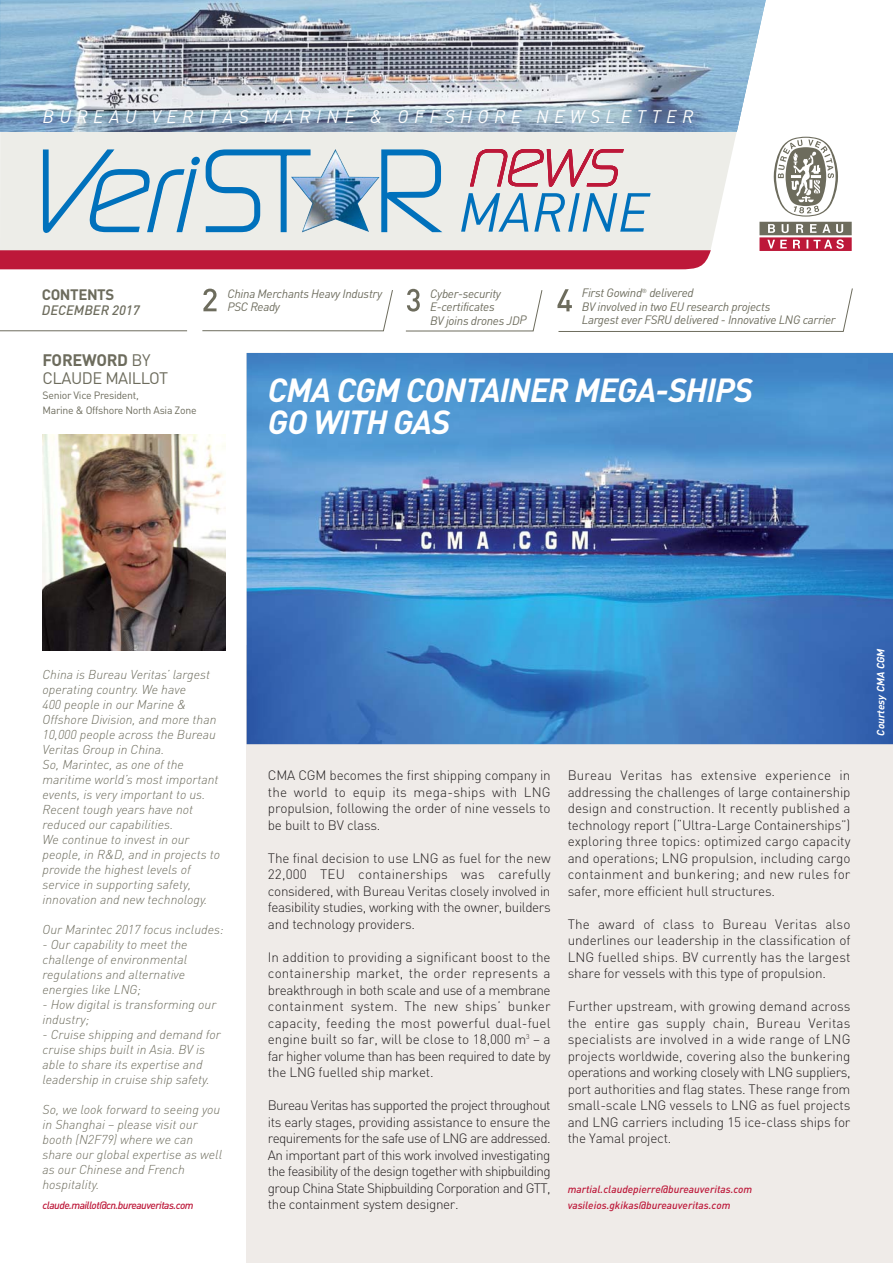
<style>
.page{position:relative;width:893px;height:1263px;background:#fff}
.page>*{position:absolute;margin:0;border:0;box-sizing:border-box;transform-origin:0 0}
.t1{font:italic 54px "DIN";color:#0071bc}
.t2{font:italic 700 33px/31.5px "DIN";letter-spacing:-.025em;color:#fff}
.t3{font:italic 18px "DIN";letter-spacing:.305em;color:#fff}
.t4{font:16.5px/18px "DIN";letter-spacing:-.03em;color:#6d6c5d}
.t5{font:700 15px "DIN";letter-spacing:-.025em;color:#6d6c5d}
.t6{font:300 13.5px/16.5px "DIN";letter-spacing:-.015em;color:#231f20;text-align:justify}
.t7{font:italic 500 13.5px "DIN";color:#6d6c5d}
.t8{font:italic 300 12.75px/15px "DIN";color:#6d6c5d}
.t9{font:italic 12px/13.5px "DIN";letter-spacing:-.025em;color:#6d6c5d}
.t10{font:italic 500 10.5px/16.5px "DIN";color:#bd1839}
.t11{font:10.5px/15px "DIN";letter-spacing:-.025em;color:#6d6c5d}
.t12{font:italic 500 10.5px "DIN";letter-spacing:-.05em;color:#bd1839}
.t13{font:italic 700 10.5px "DIN";color:#fff}
.s1{font-weight:700}
</style>
<div class="page">
<div style="left:247px;top:645px;width:646px;height:618px;background:#efebe8"></div>
<img style="left:247px;top:353px;width:646px;height:391px">
<img style="left:43px;top:434px;width:182px;height:217px">
<div style="left:0;top:132px;width:737px;height:138px;background:#edede8"></div>
<svg style="left:43px;top:149px;width:248px;height:84px"></svg>
<svg style="left:380px;top:149px;width:65px;height:84px"></svg>
<img style="left:291px;top:149px;width:89px;height:84px">
<svg style="left:469px;top:148px;width:155px;height:67px"></svg>
<svg style="left:759px;top:137px;width:93px;height:114px"></svg>
<div style="left:0;top:250px;width:711px;height:19px;background:#bd1839"></div>
<svg style="left:202px;top:289px;width:191px;height:42px"></svg>
<svg style="left:406px;top:289px;width:136px;height:42px"></svg>
<svg style="left:557px;top:288px;width:296px;height:44px"></svg>
<hr style="left:0;top:330px;width:187px;height:1px;background:#6d6c5d">
<img style="left:0;top:0;width:766px;height:132px">
<h3 class="t3" style="left:43px;top:110px;width:652px">BUREAU VERITAS MARINE &amp; OFFSHORE NEWSLETTER</h3>
<p class="t5" style="left:42px;top:290px;width:74px">CONTENTS</p>
<p class="t7" style="left:42px;top:306px;width:99px">DECEMBER 2017</p>
<p class="t4" style="left:43px;top:353px;width:127px"><span class="s1">FOREWORD</span> BY<br>CLAUDE MAILLOT</p>
<p class="t11" style="left:43px;top:389px;width:156px">Senior Vice President,<br>Marine &amp; Offshore North Asia Zone</p>
<h1 class="t1" style="left:458px;top:193px;width:192px">MARINE</h1>
<p class="t9" style="left:228px;top:288px;width:156px">China Merchants Heavy Industry<br>PSC Ready</p>
<p class="t9" style="left:582px;top:288px;width:255px">First Gowind<sup>®</sup> delivered<br>BV involved in two EU research projects<br>Largest ever FSRU delivered - Innovative LNG carrier</p>
<p class="t9" style="left:430px;top:288px;width:98px">Cyber-security<br>E-certificates<br>BV joins drones JDP</p>
<h2 class="t2" style="left:268px;top:378px;width:486px">CMA CGM CONTAINER MEGA-SHIPS<br>GO WITH GAS</h2>
<p class="t8" style="left:43px;top:668px;width:179px">China is Bureau Veritas’ largest operating country. We have<br>400 people in our Marine &amp;<br>Offshore Division, and more than<br>10,000 people across the Bureau<br>Veritas Group in China.<br>So, Marintec, as one of the maritime world’s most important events, is very important to us.<br>Recent tough years have not reduced our capabilities.<br>We continue to invest in our people, in R&amp;D, and in projects to provide the highest levels of service in supporting safety, innovation and new technology.</p>
<p class="t8" style="left:43px;top:923px;width:183px">Our Marintec 2017 focus includes:</p>
<p class="t8" style="left:43px;top:938px;width:147px">- Our capability to meet the challenge of environmental regulations and alternative energies like LNG;</p>
<p class="t8" style="left:43px;top:998px;width:175px">- How digital is transforming our industry;</p>
<p class="t8" style="left:43px;top:1028px;width:180px">- Cruise shipping and demand for cruise ships built in Asia. BV is able to share its expertise and leadership in cruise ship safety.</p>
<p class="t8" style="left:43px;top:1103px;width:181px">So, we look forward to seeing you in Shanghai – please visit our booth (N2F79) where we can share our global expertise as well as our Chinese and French hospitality.</p>
<p class="t12" style="left:43px;top:1201px;width:153px">claude.maillot@cn.bureauveritas.com</p>
<p class="t6" style="left:268px;top:769px;width:284px">CMA CGM becomes the first shipping company in the world to equip its mega-ships with LNG propulsion, following the order of nine vessels to be built to BV class.</p>
<p class="t6" style="left:268px;top:851px;width:284px">The final decision to use LNG as fuel for the new 22,000 TEU containerships was carefully considered, with Bureau Veritas closely involved in feasibility studies, working with the owner, builders and technology providers.</p>
<p class="t6" style="left:268px;top:950px;width:284px">In addition to providing a significant boost to the containership market, the order represents a breakthrough in both scale and use of a membrane containment system. The new ships’ bunker capacity, feeding the most powerful dual-fuel engine built so far, will be close to 18,000 m<sup>3</sup> – a far higher volume than has been required to date by the LNG fuelled ship market.</p>
<p class="t6" style="left:268px;top:1099px;width:284px">Bureau Veritas has supported the project throughout its early stages, providing assistance to ensure the requirements for the safe use of LNG are addressed.<br>An important part of this work involved investigating the feasibility of the design together with shipbuilding group China State Shipbuilding Corporation and GTT, the containment system designer.</p>
<p class="t6" style="left:568px;top:769px;width:284px">Bureau Veritas has extensive experience in addressing the challenges of large containership design and construction. It recently published a technology report (“Ultra-Large Containerships”) exploring three topics: optimized cargo capacity and operations; LNG propulsion, including cargo containment and bunkering; and new rules for safer, more efficient hull structures.</p>
<p class="t6" style="left:568px;top:917px;width:284px">The award of class to Bureau Veritas also underlines our leadership in the classification of LNG fuelled ships. BV currently has the largest share for vessels with this type of propulsion.</p>
<p class="t6" style="left:568px;top:1000px;width:284px">Further upstream, with growing demand across the entire gas supply chain, Bureau Veritas specialists are involved in a wide range of LNG projects worldwide, covering also the bunkering operations and working closely with LNG suppliers, port authorities and flag states. These range from small-scale LNG vessels to LNG as fuel projects and LNG carriers including 15 ice-class ships for the Yamal project.</p>
<p class="t10" style="left:568px;top:1182px;width:186px">martial.claudepierre@bureauveritas.com vasileios.gkikas@bureauveritas.com</p>
<p class="t13" style="left:877px;top:735px;width:88px;rotate:-90deg">Courtesy CMA CGM</p>
</div>
